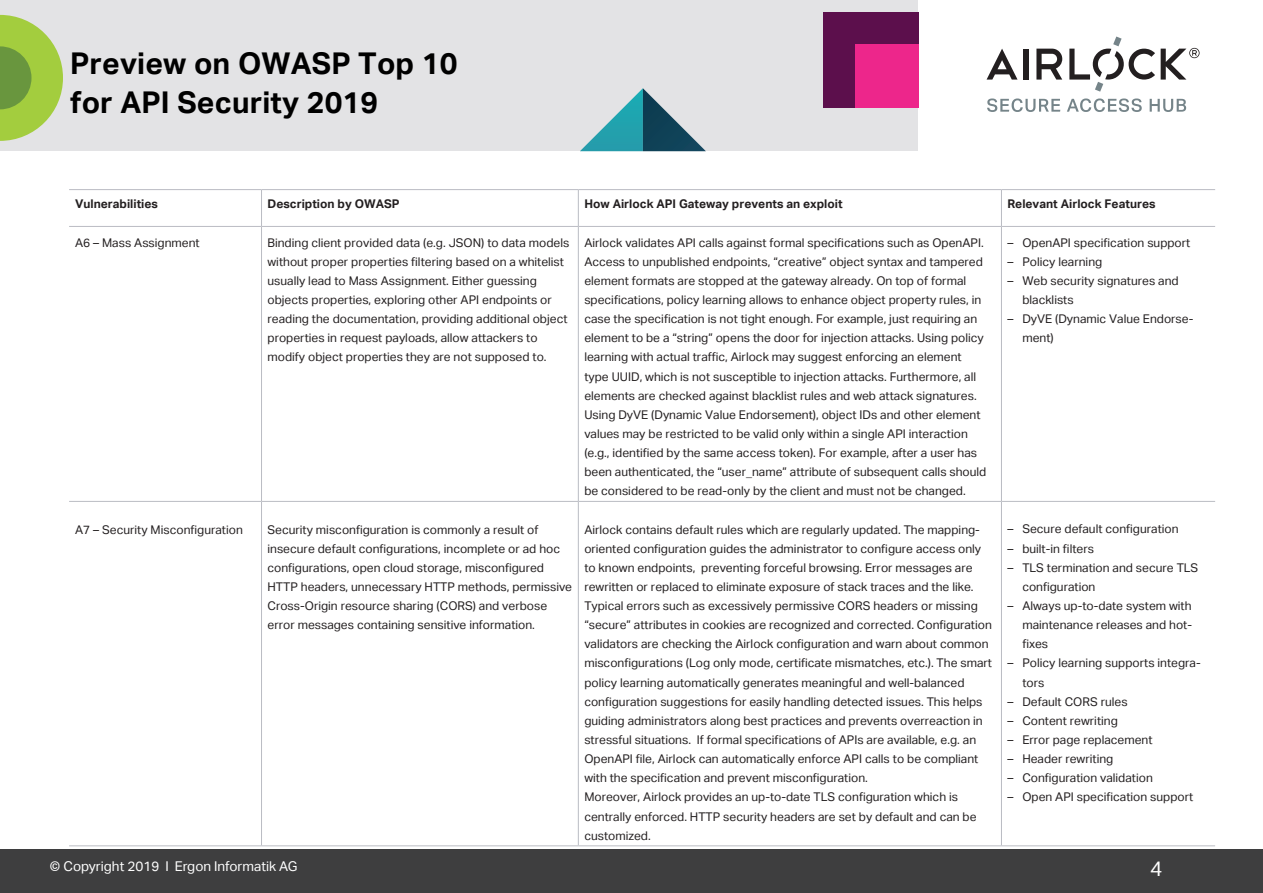
<style>
.page{position:relative;width:1263px;height:893px;background:#fff}
.page>*{position:absolute;margin:0;border:0;box-sizing:border-box;transform-origin:0 0}
.t1{font:700 30px/38.2px "Aktiv Grotesk";letter-spacing:.005em;color:#000}
.t2{font:21px "Aktiv Grotesk";color:#fff}
.t3{font:13.5px "Aktiv Grotesk";color:#fff}
.t4{font:12px/19.2px "Aktiv Grotesk";color:#231f20}
.t5{font:700 12px "Aktiv Grotesk";color:#231f20}
</style>
<div class="page">
<div style="left:0;top:0;width:917px;height:151px;background:#e3e3e5"></div>
<svg style="left:987px;top:98px;width:199px;height:14px"></svg>
<svg style="left:1036px;top:49px;width:26px;height:31px"></svg>
<div style="left:1023px;top:49px;width:5px;height:31px;background:#231f20"></div>
<svg style="left:986px;top:49px;width:31px;height:31px"></svg>
<svg style="left:1069px;top:37px;width:86px;height:55px"></svg>
<svg style="left:1161px;top:48px;width:38px;height:32px"></svg>
<div style="left:0;top:849px;width:1263px;height:44px;background:#3e3e3f"></div>
<div style="left:824px;top:13px;width:94px;height:94px;background:#5c0f4c"></div>
<div style="left:855px;top:44px;width:63px;height:63px;background:#ed268b"></div>
<svg style="left:0;top:15px;width:63px;height:126px"></svg>
<svg style="left:580px;top:88px;width:126px;height:63px"></svg>
<hr style="left:69px;top:189px;width:192px;height:1px;background:#babcc3">
<hr style="left:261px;top:189px;width:317px;height:1px;background:#babcc3">
<hr style="left:261px;top:190px;width:1px;height:36px;background:#babcc3">
<hr style="left:578px;top:189px;width:423px;height:1px;background:#babcc3">
<hr style="left:578px;top:190px;width:1px;height:36px;background:#babcc3">
<hr style="left:1001px;top:189px;width:214px;height:1px;background:#babcc3">
<hr style="left:1001px;top:190px;width:1px;height:36px;background:#babcc3">
<hr style="left:69px;top:226px;width:192px;height:1px;background:#babcc3">
<hr style="left:261px;top:226px;width:317px;height:1px;background:#babcc3">
<hr style="left:261px;top:227px;width:1px;height:274px;background:#babcc3">
<hr style="left:578px;top:226px;width:423px;height:1px;background:#babcc3">
<hr style="left:578px;top:227px;width:1px;height:274px;background:#babcc3">
<hr style="left:1001px;top:226px;width:214px;height:1px;background:#babcc3">
<hr style="left:1001px;top:227px;width:1px;height:274px;background:#babcc3">
<hr style="left:69px;top:501px;width:192px;height:1px;background:#babcc3">
<hr style="left:261px;top:501px;width:317px;height:1px;background:#babcc3">
<hr style="left:261px;top:502px;width:1px;height:343px;background:#babcc3">
<hr style="left:578px;top:501px;width:423px;height:1px;background:#babcc3">
<hr style="left:578px;top:502px;width:1px;height:343px;background:#babcc3">
<hr style="left:1001px;top:501px;width:214px;height:1px;background:#babcc3">
<hr style="left:1001px;top:502px;width:1px;height:343px;background:#babcc3">
<hr style="left:69px;top:845px;width:192px;height:1px;background:#babcc3">
<hr style="left:261px;top:845px;width:317px;height:1px;background:#babcc3">
<hr style="left:578px;top:845px;width:423px;height:1px;background:#babcc3">
<hr style="left:1001px;top:845px;width:214px;height:1px;background:#babcc3">
<h1 class="t1" style="left:70px;top:45px;width:389px">Preview on OWASP Top 10 for API Security 2019</h1>
<p class="t5" style="left:75px;top:197px;width:84px">Vulnerabilities</p>
<p class="t5" style="left:267px;top:197px;width:134px">Description by OWASP</p>
<p class="t5" style="left:584px;top:197px;width:260px">How Airlock API Gateway prevents an exploit</p>
<p class="t5" style="left:1007px;top:197px;width:150px">Relevant Airlock Features</p>
<p class="t4" style="left:75px;top:233px;width:126px">A6 – Mass Assignment</p>
<p class="t4" style="left:267px;top:233px;width:303px">Binding client provided data (e.g. JSON) to data models without proper properties filtering based on a whitelist usually lead to Mass Assignment. Either guessing objects properties, exploring other API endpoints or reading the documentation, providing additional object properties in request payloads, allow attackers to modify object properties they are not supposed to.</p>
<p class="t4" style="left:584px;top:233px;width:404px">Airlock validates API calls against formal specifications such as OpenAPI.<br>Access to unpublished endpoints, “creative” object syntax and tampered element formats are stopped at the gateway already. On top of formal specifications, policy learning allows to enhance object property rules, in case the specification is not tight enough. For example, just requiring an element to be a “string” opens the door for injection attacks. Using policy learning with actual traffic, Airlock may suggest enforcing an element type UUID, which is not susceptible to injection attacks. Furthermore, all elements are checked against blacklist rules and web attack signatures.<br>Using DyVE (Dynamic Value Endorsement), object IDs and other element values may be restricted to be valid only within a single API interaction (e.g., identified by the same access token). For example, after a user has been authenticated, the “user_name” attribute of subsequent calls should be considered to be read-only by the client and must not be changed.</p>
<p class="t4" style="left:1007px;top:233px;width:184px">– OpenAPI specification support</p>
<p class="t4" style="left:1007px;top:252px;width:96px">– Policy learning</p>
<p class="t4" style="left:1022px;top:271px;width:158px;text-indent:-15px">– Web security signatures and blacklists</p>
<p class="t4" style="left:1022px;top:309px;width:173px;text-indent:-15px">– DyVE (Dynamic Value Endorse&shy;ment)</p>
<p class="t4" style="left:75px;top:520px;width:169px">A7 – Security Misconfiguration</p>
<p class="t4" style="left:267px;top:520px;width:306px">Security misconfiguration is commonly a result of insecure default configurations, incomplete or ad hoc configurations, open cloud storage, misconfigured HTTP headers, unnecessary HTTP methods, permissive Cross-Origin resource sharing (CORS) and verbose error messages containing sensitive information.</p>
<p class="t4" style="left:584px;top:520px;width:409px">Airlock contains default rules which are regularly updated. The mapping&shy;oriented configuration guides the administrator to configure access only to known endpoints, preventing forceful browsing. Error messages are rewritten or replaced to eliminate exposure of stack traces and the like.<br>Typical errors such as excessively permissive CORS headers or missing “secure” attributes in cookies are recognized and corrected. Configuration validators are checking the Airlock configuration and warn about common misconfigurations (Log only mode, certificate mismatches, etc.). The smart policy learning automatically generates meaningful and well-balanced configuration suggestions for easily handling detected issues. This helps guiding administrators along best practices and prevents overreaction in stressful situations. If formal specifications of APIs are available, e.g. an OpenAPI file, Airlock can automatically enforce API calls to be compliant with the specification and prevent misconfiguration.<br>Moreover, Airlock provides an up-to-date TLS configuration which is centrally enforced. HTTP security headers are set by default and can be customized.</p>
<p class="t4" style="left:1007px;top:520px;width:173px">– Secure default configuration</p>
<p class="t4" style="left:1007px;top:539px;width:88px">– built-in filters</p>
<p class="t4" style="left:1022px;top:558px;width:177px;text-indent:-15px">– TLS termination and secure TLS configuration</p>
<p class="t4" style="left:1022px;top:596px;width:171px;text-align:justify;text-indent:-15px">– Always up-to-date system with maintenance releases and hot&shy;fixes</p>
<p class="t4" style="left:1022px;top:654px;width:180px;text-indent:-15px">– Policy learning supports integra&shy;tors</p>
<p class="t4" style="left:1007px;top:692px;width:122px">– Default CORS rules</p>
<p class="t4" style="left:1007px;top:711px;width:112px">– Content rewriting</p>
<p class="t4" style="left:1007px;top:730px;width:147px">– Error page replacement</p>
<p class="t4" style="left:1007px;top:749px;width:107px">– Header rewriting</p>
<p class="t4" style="left:1007px;top:768px;width:147px">– Configuration validation</p>
<p class="t4" style="left:1007px;top:787px;width:187px">– Open API specification support</p>
<p class="t3" style="left:50px;top:859px;width:249px">© Copyright 2019 I Ergon Informatik AG</p>
<h2 class="t2" style="left:1150px;top:856px;width:14px">4</h2>
</div>
